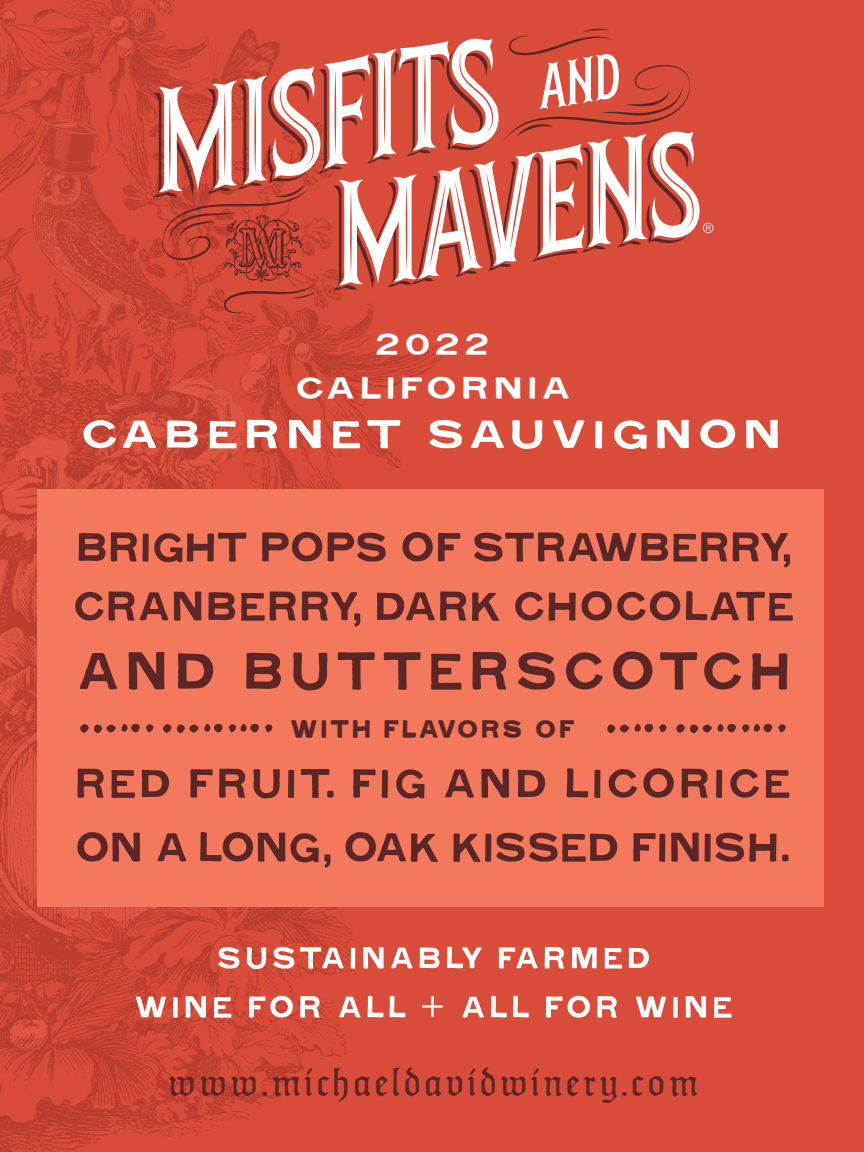
<style>
.page{position:relative;width:864px;height:1152px;background:#d94c3a}
.page>*{position:absolute;margin:0;border:0;box-sizing:border-box;transform-origin:0 0}
.t1{font:68.8px "Gothic 520 HPLHS";letter-spacing:.09em;color:#5a2726}
.t2{font:53.2px/59.2px "Gothic 520 HPLHS";letter-spacing:.02em;color:#5b2626}
.t3{font:53.2px "Gothic 520 HPLHS";letter-spacing:.06em;color:#5b2626}
.t4{font:52px "Gothic 520 HPLHS";letter-spacing:.1em;color:#fff;scale:1.17 1}
.t5{font:46.8px "Gothic 520 HPLHS";letter-spacing:.055em;color:#5a2726}
.t6{font:40px/44px "Gothic 520 HPLHS";letter-spacing:.1em;color:#fff;text-align:center;scale:1.17 1}
.t7{font:36px "Humboldt Fraktur";letter-spacing:.08em;color:#5b2626}
</style>
<div class="page">
<img style="left:0;top:0;width:456px;height:1152px">
<svg style="left:153px;top:89px;width:7px;height:108px"></svg>
<svg style="left:160px;top:27px;width:534px;height:288px"></svg>
<div style="left:37px;top:489px;width:787px;height:418px;background:#f3785c"></div>
<svg style="left:80px;top:724px;width:706px;height:9px"></svg>
<svg style="left:136px;top:996px;width:30px;height:21px"></svg>
<svg style="left:173px;top:997px;width:5px;height:21px"></svg>
<svg style="left:185px;top:996px;width:21px;height:22px"></svg>
<svg style="left:214px;top:997px;width:17px;height:21px"></svg>
<svg style="left:249px;top:996px;width:44px;height:22px"></svg>
<svg style="left:300px;top:996px;width:20px;height:22px"></svg>
<svg style="left:339px;top:997px;width:22px;height:21px"></svg>
<svg style="left:368px;top:996px;width:15px;height:21px"></svg>
<svg style="left:390px;top:996px;width:15px;height:21px"></svg>
<svg style="left:422px;top:996px;width:21px;height:21px"></svg>
<svg style="left:463px;top:997px;width:21px;height:21px"></svg>
<svg style="left:491px;top:996px;width:16px;height:21px"></svg>
<svg style="left:513px;top:996px;width:16px;height:21px"></svg>
<svg style="left:546px;top:996px;width:44px;height:22px"></svg>
<svg style="left:597px;top:996px;width:20px;height:22px"></svg>
<svg style="left:636px;top:996px;width:30px;height:21px"></svg>
<svg style="left:673px;top:997px;width:5px;height:21px"></svg>
<svg style="left:685px;top:996px;width:21px;height:22px"></svg>
<svg style="left:714px;top:997px;width:18px;height:21px"></svg>
<svg style="left:218px;top:947px;width:21px;height:22px"></svg>
<svg style="left:247px;top:947px;width:19px;height:22px"></svg>
<svg style="left:273px;top:947px;width:21px;height:22px"></svg>
<svg style="left:300px;top:947px;width:44px;height:22px"></svg>
<svg style="left:351px;top:948px;width:4px;height:21px"></svg>
<svg style="left:363px;top:947px;width:21px;height:22px"></svg>
<svg style="left:391px;top:948px;width:22px;height:20px"></svg>
<svg style="left:420px;top:947px;width:20px;height:21px"></svg>
<svg style="left:447px;top:947px;width:35px;height:21px"></svg>
<svg style="left:499px;top:947px;width:39px;height:21px"></svg>
<svg style="left:545px;top:947px;width:19px;height:22px"></svg>
<svg style="left:572px;top:947px;width:25px;height:21px"></svg>
<svg style="left:605px;top:948px;width:17px;height:21px"></svg>
<svg style="left:629px;top:948px;width:20px;height:20px"></svg>
<p class="t6" style="left:295px;top:320px;width:234px">2022<br>CALIFORNIA</p>
<p class="t4" style="left:80px;top:405px;width:600px">CABERNET SAUVIGNON</p>
<p class="t2" style="left:73px;top:514px;width:721px">BRIGHT POPS OF STRAWBERRY,<br>CRANBERRY, DARK CHOCOLATE</p>
<p class="t1" style="left:77px;top:632px;width:715px">AND BUTTERSCOTCH</p>
<p class="t5" style="left:290px;top:699px;width:284px">with flavors of</p>
<p class="t3" style="left:74px;top:753px;width:716px">RED FRUIT. FIG AND LICORICE</p>
<p class="t2" style="left:74px;top:814px;width:715px">ON A LONG, OAK KISSED FINISH.</p>
<p class="t7" style="left:168px;top:1060px;width:533px">www.michaeldavidwinery.com</p>
</div>
